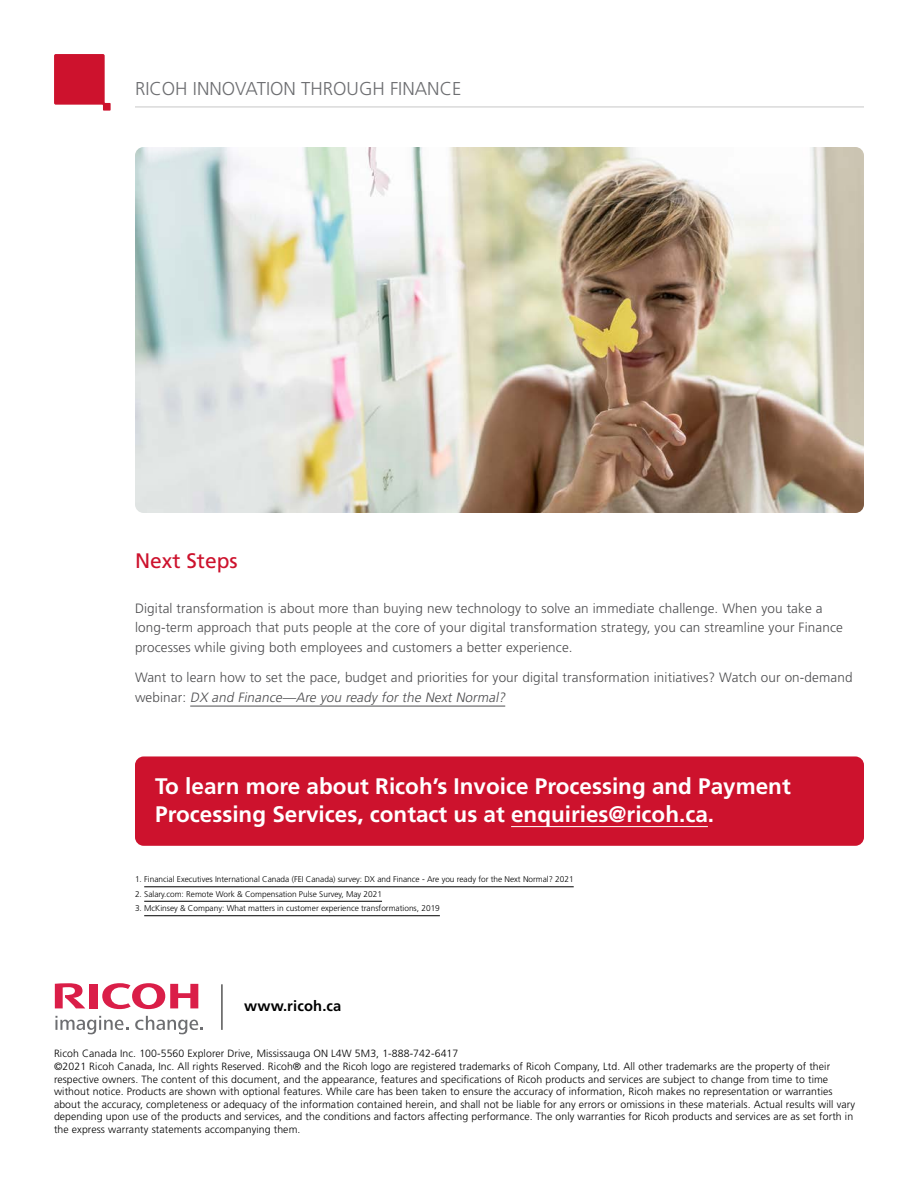
<style>
.page{position:relative;width:918px;height:1188px;background:#fff}
.page>*{position:absolute;margin:0;border:0;box-sizing:border-box;transform-origin:0 0}
.t1{font:700 22.5px/28.5px "Frutiger LT Std";color:#fff}
.t2{font:21px "Frutiger LT Std";color:#cd122d}
.t3{font:300 18.6px "Frutiger LT Std";color:#6d6e71}
.t4{font:700 14.7px "Frutiger LT Std";letter-spacing:.01em;color:#000}
.t5{font:300 13.5px/19.5px "Frutiger LT Std";letter-spacing:.01em;color:#4d4d4f}
.t6{font:300 10.5px/12.6px "Frutiger LT Std";letter-spacing:.01em;color:#000}
.t7{font:300 8.25px "Frutiger LT Std";color:#000}
.s1{font-style:italic}
</style>
<div class="page">
<svg style="left:102px;top:983px;width:96px;height:26px"></svg>
<div style="left:89px;top:984px;width:8px;height:24px;background:#da1e48"></div>
<svg style="left:55px;top:983px;width:30px;height:25px"></svg>
<svg style="left:55px;top:1016px;width:73px;height:19px"></svg>
<svg style="left:135px;top:1016px;width:68px;height:19px"></svg>
<hr style="left:135px;top:106px;width:729px;height:2px;background:#dadada">
<svg style="left:54px;top:54px;width:57px;height:57px"></svg>
<div style="left:135px;top:756px;width:729px;height:90px;background:#cd122d;border-radius:9px"></div>
<hr style="left:511px;top:826px;width:197px;height:1px;background:#fff">
<hr style="left:190px;top:706px;width:315px;height:1px;background:#4d4d4f">
<hr style="left:144px;top:886px;width:430px;height:1px;background:#000">
<hr style="left:144px;top:901px;width:238px;height:1px;background:#000">
<hr style="left:144px;top:915px;width:296px;height:1px;background:#000">
<img style="left:135px;top:147px;width:729px;height:366px">
<hr style="left:222px;top:984px;width:1px;height:46px;background:#000">
<h3 class="t3" style="left:135px;top:78px;width:328px">RICOH INNOVATION THROUGH FINANCE</h3>
<h2 class="t2" style="left:135px;top:548px;width:104px">Next Steps</h2>
<p class="t5" style="left:135px;top:599px;width:709px">Digital transformation is about more than buying new technology to solve an immediate challenge. When you take a long-term approach that puts people at the core of your digital transformation strategy, you can streamline your Finance processes while giving both employees and customers a better experience.</p>
<p class="t5" style="left:135px;top:668px;width:719px">Want to learn how to set the pace, budget and priorities for your digital transformation initiatives? Watch our on-demand we b i n a r : <span class="s1">DX and Finance—Are you ready for the Next Normal?</span></p>
<h1 class="t1" style="left:155px;top:772px;width:637px">To learn more about Ricoh’s Invoice Processing and Payment<br>Processing Services, contact us at enquiries@ricoh.ca.</h1>
<p class="t7" style="left:135px;top:875px;width:440px">1. Financial Executives International Canada (FEI Canada) survey: DX and Finance - Are you ready for the Next Normal? 2021</p>
<p class="t7" style="left:135px;top:889px;width:249px">2. Salary.com: Remote Work &amp; Compensation Pulse Survey, May 2021</p>
<p class="t7" style="left:135px;top:904px;width:306px">3. McKinsey &amp; Company: What matters in customer experience transformations, 2019</p>
<h3 class="t4" style="left:244px;top:998px;width:99px">www.ricoh.ca</h3>
<p class="t6" style="left:54px;top:1048px;width:803px">Ricoh Canada Inc. 100-5560 Explorer Drive, Mississauga ON L4W 5M3, 1-888-742-6417<br>©2021 Ricoh Canada, Inc. All rights Reserved. Ricoh® and the Ricoh logo are registered trademarks of Ricoh Company, Ltd. All other trademarks are the property of their respective owners. The content of this document, and the appearance, features and specifications of Ricoh products and services are subject to change from time to time without notice. Products are shown with optional features. While care has been taken to ensure the accuracy of information, Ricoh makes no representation or warranties about the accuracy, completeness or adequacy of the information contained herein, and shall not be liable for any errors or omissions in these materials. Actual results will vary depending upon use of the products and services, and the conditions and factors affecting performance. The only warranties for Ricoh products and services are as set forth in the express warranty statements accompanying them.</p>
</div>
